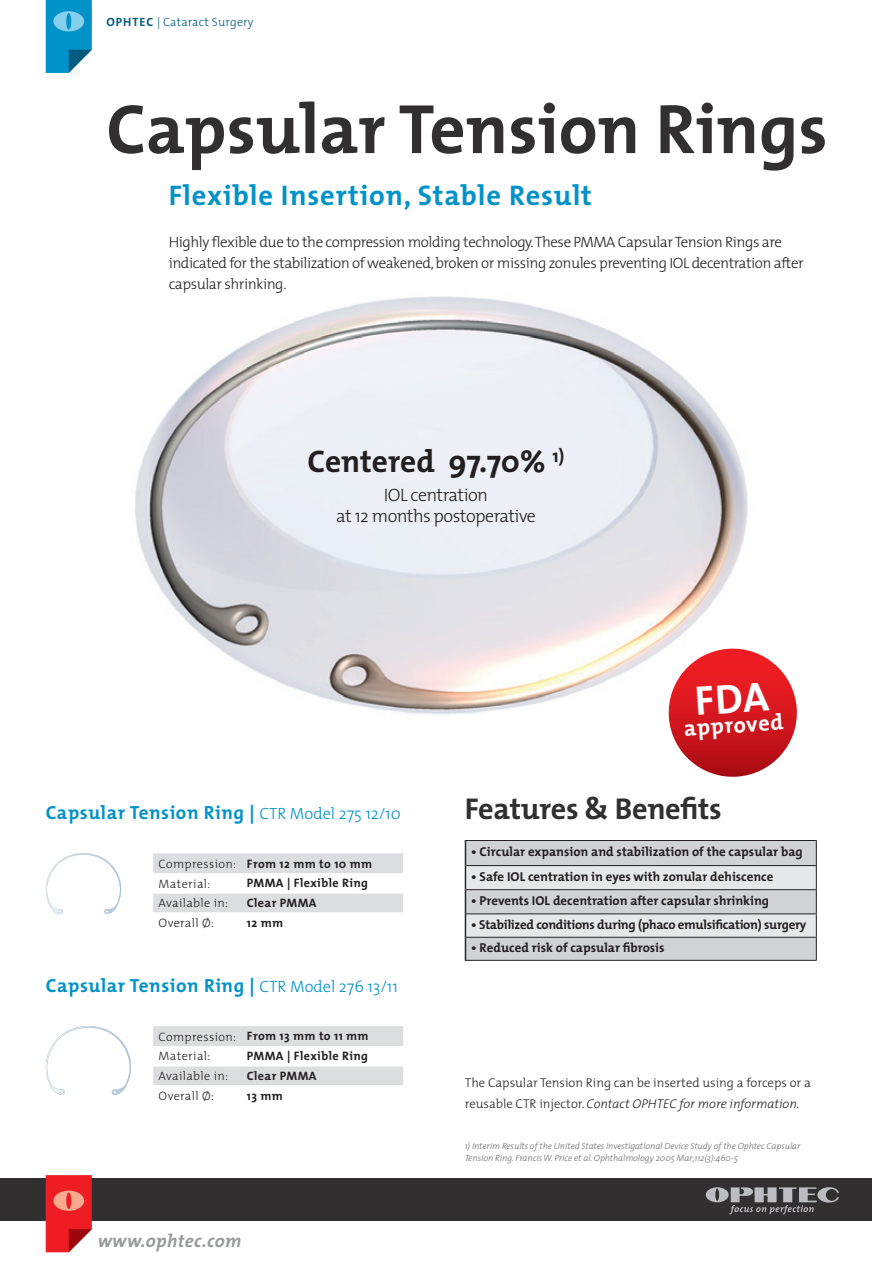
<style>
.page{position:relative;width:872px;height:1263px;background:#fff}
.page>*{position:absolute;margin:0;border:0;box-sizing:border-box;transform-origin:0 0}
.t1{font:700 70.5px "The Mix";color:#312f30}
.t2{font:700 31.5px "The Mix";letter-spacing:-.005em;color:#231f20}
.t3{font:700 30.3px "The Mix";letter-spacing:-.01em;color:#312f30}
.t4{font:700 28.5px "The Mix";letter-spacing:.03em;color:#0092c8}
.t5{font:700 22.35px "The Mix";color:#fff}
.t6{font:700 19.05px "The Mix";letter-spacing:.03em;color:#0092c8}
.t7{font:italic 700 18.45px "The Mix";letter-spacing:.02em;color:#76787b}
.t8{font:300 18px/21px "The Mix";letter-spacing:-.03em;color:#231f20;text-align:center}
.t9{font:300 15px/21px "The Mix";letter-spacing:-.03em;color:#231f20}
.t10{font:700 12.9px "The Mix";color:#231f20}
.t11{font:700 12.9px "The Mix";letter-spacing:-.02em;color:#231f20}
.t12{font:300 12.75px/21px "The Mix";color:#231f20}
.t13{font:300 12.3px/20px "The Mix";letter-spacing:.03em;color:#231f20}
.t14{font:700 12.3px "The Mix";letter-spacing:.03em;color:#231f20}
.t15{font:300 12px "The Mix";letter-spacing:.01em;color:#005b7f}
.t16{font:italic 300 9px/12px "The Mix";letter-spacing:-.01em;color:#6c6d70}
.s1{font-weight:700}
.s2{font-weight:300;font-size:16.35px}
.s3{font-style:italic}
</style>
<div class="page">
<img style="left:135px;top:296px;width:613px;height:418px">
<svg style="left:46px;top:0;width:46px;height:73px;background:#259ecb"></svg>
<svg style="left:153px;top:853px;width:250px;height:60px"></svg>
<hr style="left:152px;top:892px;width:89px;height:2px;background:#fff">
<hr style="left:241px;top:892px;width:162px;height:2px;background:#fff">
<svg style="left:46px;top:853px;width:75px;height:61px"></svg>
<svg style="left:46px;top:1026px;width:85px;height:69px"></svg>
<svg style="left:153px;top:1026px;width:250px;height:59px"></svg>
<hr style="left:152px;top:1065px;width:89px;height:1px;background:#fff">
<hr style="left:241px;top:1065px;width:162px;height:1px;background:#fff">
<div style="left:0;top:1178px;width:872px;height:42px;background:#312f30"></div>
<svg style="left:46px;top:1175px;width:46px;height:77px;background:#e93d3e"></svg>
<svg style="left:706px;top:1187px;width:133px;height:27px"></svg>
<hr style="left:465px;top:960px;width:351px;height:1px;background:#231f20">
<svg style="left:465px;top:840px;width:352px;height:120px;background:#d0d1d3"></svg>
<svg style="left:666px;top:646px;width:131px;height:131px"></svg>
<p class="t15" style="left:106px;top:12px;width:149px"><span class="s1">OPHTEC</span> | Cataract Surgery</p>
<h1 class="t1" style="left:106px;top:70px;width:723px">Capsular Tension Rings</h1>
<h3 class="t4" style="left:169px;top:171px;width:425px">Flexible Insertion, Stable Result</h3>
<p class="t9" style="left:169px;top:231px;width:636px">Highly flexible due to the compression molding technology. These PMMA Capsular Tension Rings are indicated for the stabilization of weakened, broken or missing zonules preventing IOL decentration after capsular shrinking.</p>
<h2 class="t2" style="left:307px;top:435px;width:258px">Centered 97.70% <sup>1)</sup></h2>
<p class="t8" style="left:336px;top:484px;width:201px">IOL centration<br>at 12 months postoperative</p>
<h3 class="t5" style="left:682px;top:710px;width:101px;rotate:-4deg">approved</h3>
<p class="t6" style="left:46px;top:797px;width:356px">Capsular Tension Ring | <span class="s2">CTR Model 275 12/10</span></p>
<p class="t13" style="left:159px;top:853px;width:215px">Compression: <span class="s1">From 12 mm to 10 mm<br></span>Material:</p>
<p class="t14" style="left:247px;top:873px;width:122px">PMMA | Flexible Ring</p>
<p class="t13" style="left:159px;top:893px;width:71px">Available in:</p>
<p class="t14" style="left:247px;top:893px;width:71px">Clear PMMA</p>
<p class="t13" style="left:159px;top:913px;width:57px">Overall Ø:</p>
<p class="t14" style="left:247px;top:913px;width:38px">12 mm</p>
<p class="t6" style="left:46px;top:970px;width:353px">Capsular Tension Ring | <span class="s2">CTR Model 276 13/11</span></p>
<p class="t13" style="left:159px;top:1026px;width:211px">Compression: <span class="s1">From 13 mm to 11 mm<br></span>Material:</p>
<p class="t14" style="left:247px;top:1046px;width:122px">PMMA | Flexible Ring</p>
<p class="t13" style="left:159px;top:1066px;width:71px">Available in:</p>
<p class="t14" style="left:247px;top:1066px;width:71px">Clear PMMA</p>
<p class="t13" style="left:159px;top:1086px;width:57px">Overall Ø:</p>
<p class="t14" style="left:247px;top:1086px;width:37px">13 mm</p>
<p class="t7" style="left:97px;top:1225px;width:146px">www.ophtec.com</p>
<h3 class="t3" style="left:465px;top:783px;width:259px">Features &amp; Benefits</h3>
<p class="t10" style="left:471px;top:840px;width:333px">• Circular expansion and stabilization of the capsular bag</p>
<p class="t10" style="left:471px;top:865px;width:304px">• Safe IOL centration in eyes with zonular dehiscence</p>
<p class="t10" style="left:471px;top:890px;width:299px">• Prevents IOL decentration after capsular shrinking</p>
<p class="t11" style="left:471px;top:914px;width:337px">• Stabilized conditions during (phaco emulsification) surgery</p>
<p class="t10" style="left:471px;top:937px;width:195px">• Reduced risk of capsular fibrosis</p>
<p class="t12" style="left:465px;top:1072px;width:348px">The Capsular Tension Ring can be inserted using a forceps or a reusable CTR injector. <span class="s3">Contact OPHTEC for more information.</span></p>
<p class="t16" style="left:465px;top:1140px;width:337px">1) Interim Results of the United States Investigational Device Study of the Ophtec Capsular<br>Tension Ring. Francis W. Price et al. Ophthalmology 2005 Mar;112(3):460-5</p>
</div>
